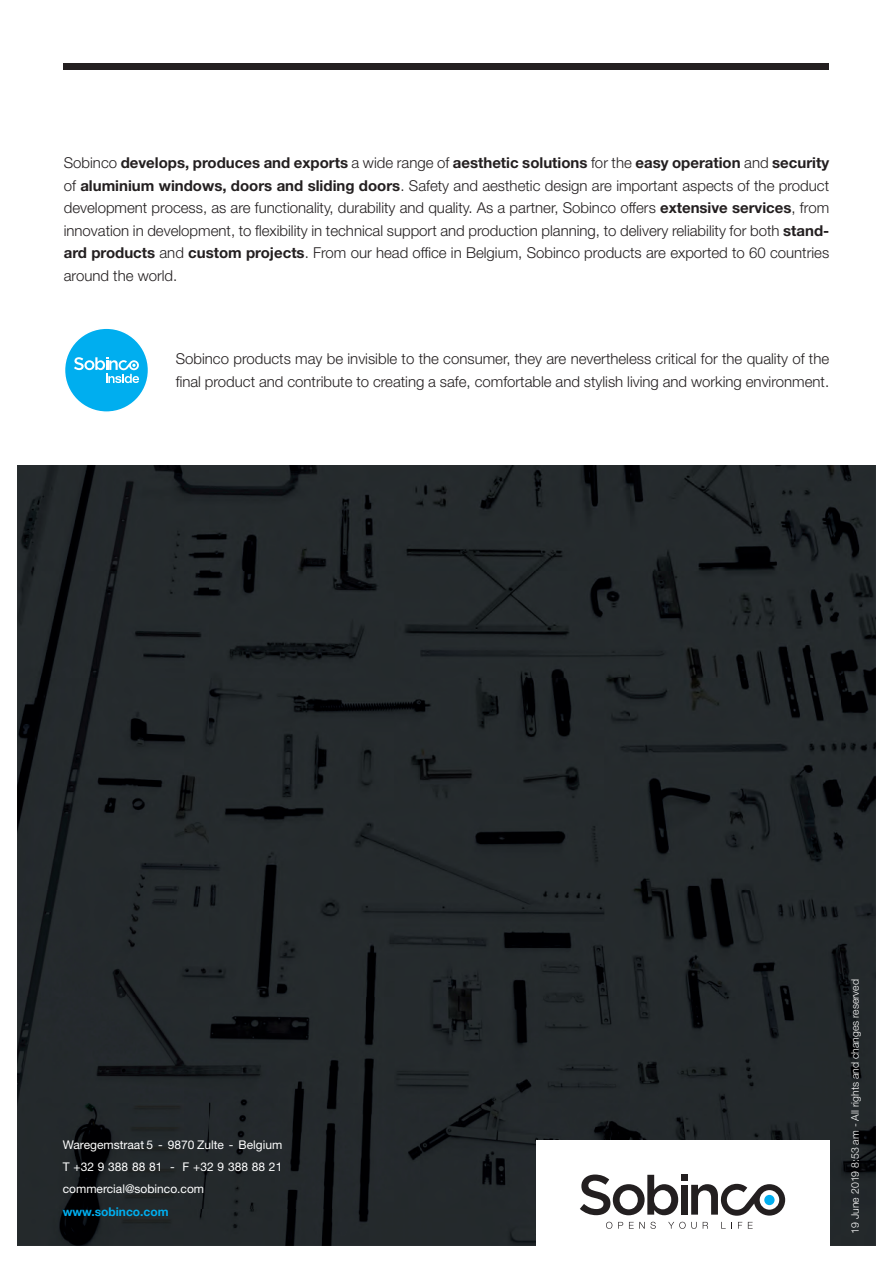
<style>
.page{position:relative;width:893px;height:1263px;background:#fff}
.page>*{position:absolute;margin:0;border:0;box-sizing:border-box;transform-origin:0 0}
.t1{font:300 15px/22.5px "Helvetica Neue LT Std";color:#231f20;text-align:justify}
.t2{font:12px/22.2px "Helvetica Neue LT Std";color:#fff;text-align:justify}
.t3{font:700 12px "Helvetica Neue";color:#00aeef}
.t4{font:300 10.5px "Helvetica Neue LT Std";color:#fff}
.s1{font-weight:700}
</style>
<div class="page">
<img style="left:18px;top:465px;width:857px;height:780px">
<div style="left:536px;top:1140px;width:293px;height:123px;background:#fff"></div>
<svg style="left:580px;top:1174px;width:98px;height:41px"></svg>
<div style="left:681px;top:1185px;width:7px;height:29px;background:#231f20"></div>
<svg style="left:691px;top:1184px;width:94px;height:32px"></svg>
<div style="left:681px;top:1175px;width:7px;height:6px;background:#231f20"></div>
<svg style="left:606px;top:1222px;width:6px;height:7px"></svg>
<svg style="left:618px;top:1222px;width:5px;height:7px"></svg>
<svg style="left:629px;top:1222px;width:27px;height:7px"></svg>
<svg style="left:668px;top:1222px;width:29px;height:7px"></svg>
<svg style="left:703px;top:1222px;width:5px;height:7px"></svg>
<svg style="left:721px;top:1222px;width:11px;height:7px"></svg>
<svg style="left:738px;top:1222px;width:4px;height:7px"></svg>
<svg style="left:748px;top:1222px;width:5px;height:7px"></svg>
<div style="left:764px;top:1195px;width:11px;height:10px;background:#00aeef;border-radius:50%"></div>
<div style="left:65px;top:328px;width:83px;height:84px;background:#00aeef;border-radius:50%"></div>
<div style="left:64px;top:327px;width:85px;height:86px;border:2px solid #fff;border-radius:50%"></div>
<svg style="left:74px;top:357px;width:65px;height:26px"></svg>
<div style="left:64px;top:64px;width:765px;height:6px;background:#231f20"></div>
<p class="t1" style="left:64px;top:151px;width:767px">Sobinco <span class="s1">develops, produces and exports</span> a wide range of <span class="s1">aesthetic solutions</span> for the <span class="s1">easy operation</span> and <span class="s1">security </span>of <span class="s1">aluminium windows, doors and sliding doors</span>. Safety and aesthetic design are important aspects of the product development process, as are functionality, durability and quality. As a partner, Sobinco offers <span class="s1">extensive services</span>, from innovation in development, to flexibility in technical support and production planning, to delivery reliability for both <span class="s1">stand&shy;ard products</span> and <span class="s1">custom projects</span>. From our head office in Belgium, Sobinco products are exported to 60 countries around the world.</p>
<p class="t1" style="left:176px;top:347px;width:655px">Sobinco products may be invisible to the consumer, they are nevertheless critical for the quality of the final product and contribute to creating a safe, comfortable and stylish living and working environment.</p>
<p class="t2" style="left:63px;top:1133px;width:221px">Waregemstraat 5 - 9870 Zulte - Belgium T +32 9 388 88 81 - F +32 9 388 88 21 commercial@sobinco.com</p>
<p class="t3" style="left:63px;top:1202px;width:107px">www.sobinco.com</p>
<p class="t4" style="left:849px;top:1233px;width:256px;rotate:-90deg">19 June 2019 8:53 am - All rights and changes reserved</p>
</div>
